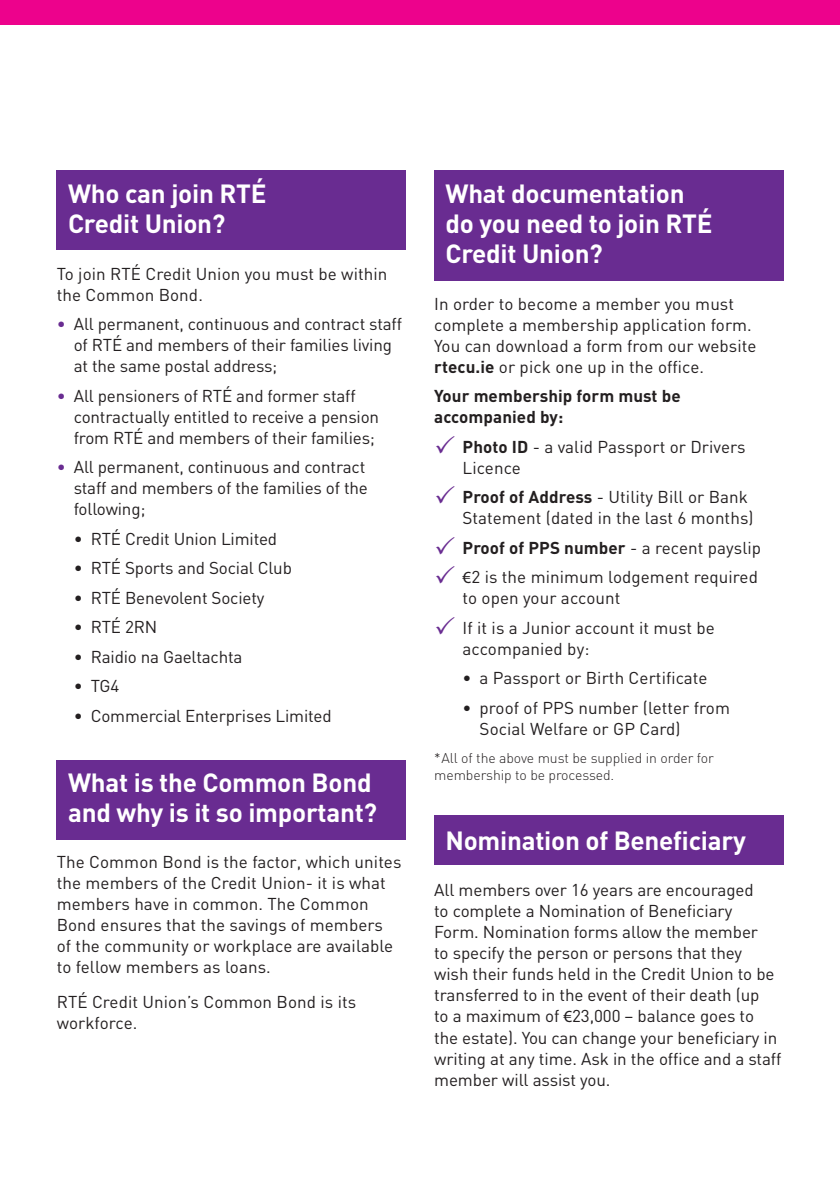
<style>
.page{position:relative;width:840px;height:1191px;background:#fff}
.page>*{position:absolute;margin:0;border:0;box-sizing:border-box;transform-origin:0 0}
.t1{font:700 26px/30px "DIN";letter-spacing:-.01em;color:#fff}
.t2{font:17px/21px "DIN";letter-spacing:-.005em;color:#231f20}
.t3{font:700 17px/21px "DIN";letter-spacing:.005em;color:#231f20}
.t4{font:300 14px/17px "DIN";letter-spacing:-.005em;color:#231f20}
.s1{color:#692c91}
.s2{font-weight:700}
.s3{font-weight:400}
.s4{font-family:"Myriad Pro"}
</style>
<div class="page">
<div style="left:434px;top:170px;width:348px;height:111px;background:#692c91"></div>
<div style="left:57px;top:170px;width:348px;height:79px;background:#692c91"></div>
<div style="left:434px;top:815px;width:348px;height:50px;background:#692c91"></div>
<div style="left:57px;top:760px;width:348px;height:79px;background:#692c91"></div>
<div style="left:0;top:0;width:839px;height:24px;background:#ed028c"></div>
<p class="t1" style="left:68px;top:178px;width:200px">Who can join RTÉ<br>Credit Union?</p>
<p class="t2" style="left:57px;top:263px;width:332px">To join RTÉ Credit Union you must be within the Common Bond.</p>
<p class="t2" style="left:74px;top:313px;width:329px;text-indent:-17px"><span class="s1">•</span> All permanent, continuous and contract staff of RTÉ and members of their families living at the same postal address;</p>
<p class="t2" style="left:74px;top:385px;width:307px;text-indent:-17px"><span class="s1">•</span> All pensioners of RTÉ and former staff contractually entitled to receive a pension from RTÉ and members of their families;</p>
<p class="t2" style="left:74px;top:456px;width:295px;text-indent:-17px"><span class="s1">•</span> All permanent, continuous and contract staff and members of the families of the following;</p>
<p class="t2" style="left:74px;top:528px;width:205px">• RTÉ Credit Union Limited</p>
<p class="t2" style="left:74px;top:557px;width:219px">• RTÉ Sports and Social Club</p>
<p class="t2" style="left:74px;top:587px;width:192px">• RTÉ Benevolent Society</p>
<p class="t2" style="left:74px;top:616px;width:85px">• RTÉ 2RN</p>
<p class="t2" style="left:74px;top:646px;width:170px">• Raidio na Gaeltachta</p>
<p class="t2" style="left:74px;top:675px;width:47px">• TG4</p>
<p class="t2" style="left:74px;top:705px;width:259px">• Commercial Enterprises Limited</p>
<p class="t1" style="left:68px;top:766px;width:310px">What is the Common Bond and why is it so important?</p>
<p class="t2" style="left:57px;top:851px;width:346px">The Common Bond is the factor, which unites the members of the Credit Union- it is what members have in common. The Common Bond ensures that the savings of members of the community or workplace are available to fellow members as loans.</p>
<p class="t2" style="left:57px;top:991px;width:301px">RTÉ Credit Union’s Common Bond is its workforce.</p>
<p class="t1" style="left:445px;top:178px;width:268px">What documentation do you need to join RTÉ<br>Credit Union?</p>
<p class="t2" style="left:434px;top:293px;width:323px">In order to become a member you must complete a membership application form.<br>You can download a form from our website <span class="s2">rtecu.ie</span> or pick one up in the office.</p>
<p class="t3" style="left:434px;top:385px;width:248px">Your membership form must be accompanied by:</p>
<p class="t2" style="left:462px;top:436px;width:284px"><span class="s2">Photo ID</span> - a valid Passport or Drivers<br>Licence</p>
<p class="t2" style="left:462px;top:486px;width:292px"><span class="s2">Proof of Address</span> - Utility Bill or Bank<br>Statement (dated in the last 6 months)</p>
<p class="t3" style="left:462px;top:536px;width:300px">Proof of PPS number <span class="s3">- a recent payslip</span></p>
<p class="t2" style="left:462px;top:566px;width:297px"><span class="s4">€</span>2 is the minimum lodgement required to open your account</p>
<p class="t2" style="left:462px;top:617px;width:254px">If it is a Junior account it must be accompanied by:</p>
<p class="t2" style="left:462px;top:667px;width:246px">• a Passport or Birth Certificate</p>
<p class="t2" style="left:479px;top:697px;width:252px;text-indent:-17px">• proof of PPS number (letter from<br>Social Welfare or GP Card)</p>
<p class="t4" style="left:434px;top:749px;width:281px">*All of the above must be supplied in order for membership to be processed.</p>
<p class="t1" style="left:445px;top:824px;width:302px">Nomination of Beneficiary</p>
<p class="t2" style="left:434px;top:879px;width:348px">All members over 16 years are encouraged<br>to complete a Nomination of Beneficiary<br>Form. Nomination forms allow the member<br>to specify the person or persons that they<br>wish their funds held in the Credit Union to be transferred to in the event of their death (up<br>to a maximum of <span class="s4">€</span>23,000 – balance goes to the estate). You can change your beneficiary in writing at any time. Ask in the office and a staff member will assist you.</p>
</div>
